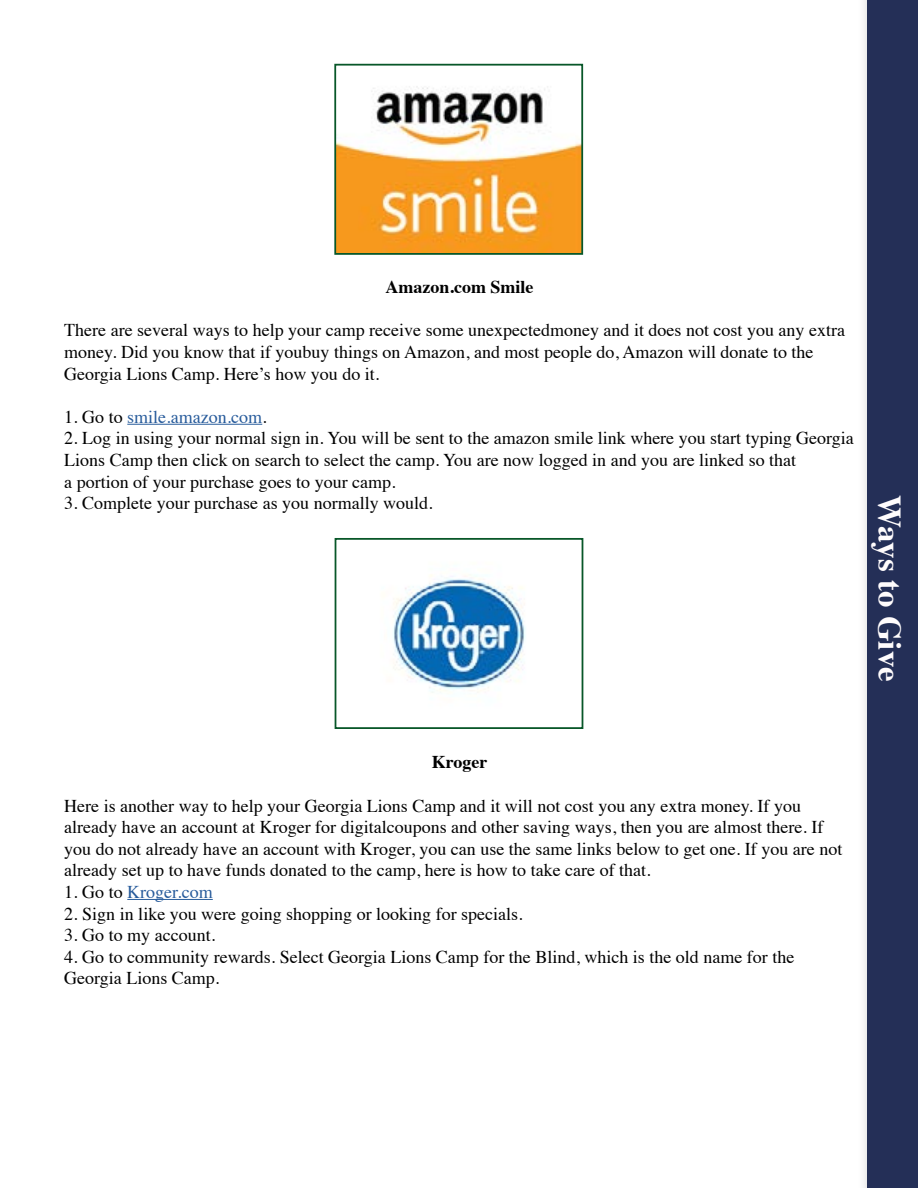
<style>
.page{position:relative;width:918px;height:1188px;background:#fff}
.page>*{position:absolute;margin:0;border:0;box-sizing:border-box;transform-origin:0 0}
.t1{font:700 33px "Times";color:#fffcfd}
.t2{font:18px/21.6px "Times";color:#000}
.t3{font:18px "Times";color:#275b9b}
.t4{font:700 18px "Times";color:#000}
.s1{color:#000}
</style>
<div class="page">
<div style="left:857px;top:0;width:61px;height:1188px;background:#f8f8f8"></div>
<div style="left:867px;top:0;width:51px;height:1188px;background:#242f57"></div>
<hr style="left:127px;top:424px;width:135px;height:1px;background:#275b9b">
<hr style="left:127px;top:899px;width:86px;height:1px;background:#275b9b">
<img style="left:337px;top:86px;width:243px;height:166px">
<div style="left:334px;top:64px;width:249px;height:191px;border:2px solid #085729"></div>
<img style="left:393px;top:574px;width:133px;height:119px">
<div style="left:335px;top:538px;width:248px;height:191px;border:2px solid #085729"></div>
<p class="t4" style="left:386px;top:270px;width:149px">Amazon.com Smile</p>
<p class="t2" style="left:64px;top:318px;width:782px">There are several ways to help your camp receive some unexpectedmoney and it does not cost you any extra money. Did you know that if youbuy things on Amazon, and most people do, Amazon will donate to the<br>Georgia Lions Camp. Here’s how you do it.</p>
<p class="t3" style="left:64px;top:400px;width:204px"><span class="s1">1. Go to</span> smile.amazon.com<span class="s1">.</span></p>
<p class="t2" style="left:64px;top:426px;width:791px">2. Log in using your normal sign in. You will be sent to the amazon smile link where you start typing Georgia<br>Lions Camp then click on search to select the camp. You are now logged in and you are linked so that<br>a portion of your purchase goes to your camp.</p>
<p class="t2" style="left:64px;top:491px;width:370px">3. Complete your purchase as you normally would.</p>
<h1 class="t1" style="left:921px;top:495px;width:189px;rotate:90deg">Ways to Give</h1>
<p class="t4" style="left:432px;top:745px;width:57px">Kroger</p>
<p class="t2" style="left:64px;top:793px;width:780px">Here is another way to help your Georgia Lions Camp and it will not cost you any extra money. If you already have an account at Kroger for digitalcoupons and other saving ways, then you are almost there. If you do not already have an account with Kroger, you can use the same links below to get one. If you are not already set up to have funds donated to the camp, here is how to take care of that.</p>
<p class="t3" style="left:64px;top:875px;width:150px"><span class="s1">1. Go to</span> Kroger.com</p>
<p class="t2" style="left:64px;top:901px;width:460px">2. Sign in like you were going shopping or looking for specials.</p>
<p class="t2" style="left:64px;top:923px;width:152px">3. Go to my account.</p>
<p class="t2" style="left:64px;top:944px;width:732px">4. Go to community rewards. Select Georgia Lions Camp for the Blind, which is the old name for the<br>Georgia Lions Camp.</p>
</div>
